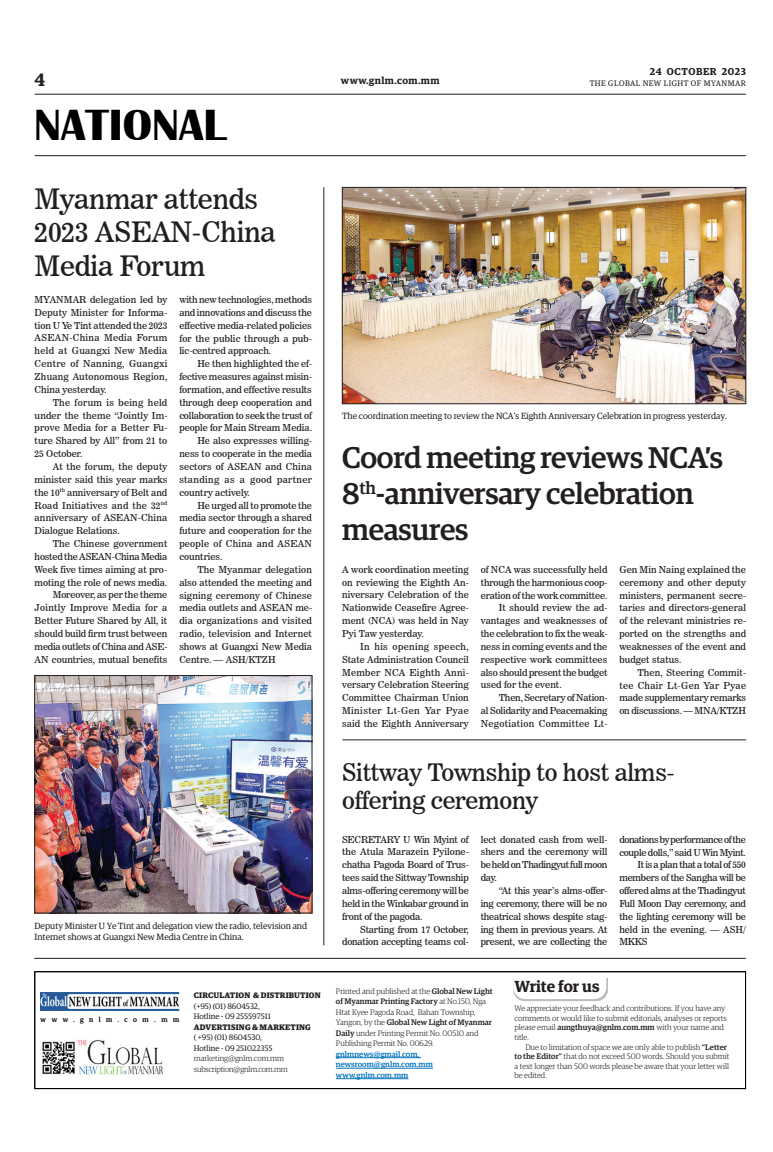
<style>
.page{position:relative;width:773px;height:1152px;background:#fff}
.page>*{position:absolute;margin:0;border:0;box-sizing:border-box;transform-origin:0 0}
.t1{font:700 45px "Britannic";color:#000}
._2_Clm_Head{font:500 30px/36px "Guardian Egyp";letter-spacing:-.01em;color:#231f20}
._2_Clm_Head-2{font:28px/33.6px "News 706 BT Roman C";letter-spacing:-.01em;color:#231f20}
._1_Clm_Head{font:24px/28.8px "News 706 BT Roman C";letter-spacing:-.01em;color:#231f20}
.t2{font:600 18px "Guardian Egyp";color:#231f20}
.t3{font:600 16px "Guardian Egyp";letter-spacing:-.005em;color:#231f20}
.t4{font:600 10px "Guardian Egyp";letter-spacing:.055em;color:#231f20}
._2nd_Body{font:9.5px/12.9px "News 706 BT Roman C";color:#231f20;text-align:justify}
.Normal_Para{font:9.5px/12.9px "News 706 BT Roman C";letter-spacing:.005em;color:#231f20;text-align:justify}
._2nd_Body-2{font:9.5px/12.9px "News 706 BT Roman C";letter-spacing:-.04em;color:#231f20}
._2nd_Body-3{font:9.5px/12.9px "News 706 BT Roman C";letter-spacing:-.02em;color:#231f20;text-align:right}
.t5{font:9px/10.8px "Guardian Egyp";color:#231f20}
.t6{font:300 8px/9.6px "Guardian Egyp";color:#231f20}
.t7{font:8px "Guardian Egyp";color:#231f20}
.t8{font:500 8px "Guardian Egyp";color:#0072bc}
.t9{font:700 8px "Guardian Egyp";letter-spacing:.02em;color:#231f20}
.t10{font:8px "Guardian Egyp";letter-spacing:.06em;color:#231f20}
.t11{font:300 8px "Guardian Egyp";letter-spacing:-.02em;color:#231f20}
.t12{font:7px "Guardian Egyp";letter-spacing:.785em;color:#231f20}
.s1{font-weight:500}
</style>
<div class="page">
<hr style="left:35px;top:94px;width:711px;height:1px;background:#231f20">
<hr style="left:35px;top:155px;width:711px;height:1px;background:#231f20">
<img style="left:42px;top:1039px;width:122px;height:36px">
<hr style="left:336px;top:1058px;width:44px;height:1px;background:#0072bc">
<hr style="left:380px;top:1058px;width:41px;height:1px;background:#0072bc">
<hr style="left:336px;top:1068px;width:97px;height:1px;background:#0072bc">
<hr style="left:336px;top:1079px;width:72px;height:1px;background:#0072bc">
<img style="left:41px;top:993px;width:138px;height:17px">
<div style="left:34px;top:971px;width:712px;height:118px;border:1px solid #000"></div>
<svg style="left:513px;top:978px;width:95px;height:23px"></svg>
<hr style="left:34px;top:958px;width:712px;height:1px;background:#231f20">
<hr style="left:323px;top:187px;width:1px;height:758px;background:#231f20">
<img style="left:344px;top:189px;width:400px;height:213px">
<div style="left:342px;top:187px;width:404px;height:217px;border:1px solid #231f20"></div>
<hr style="left:342px;top:740px;width:404px;height:1px;background:#231f20">
<img style="left:37px;top:677px;width:273px;height:234px">
<div style="left:35px;top:675px;width:277px;height:238px;border:1px solid #231f20"></div>
<h3 class="t2" style="left:35px;top:67px;width:12px">4</h3>
<h1 class="t1" style="left:34px;top:100px;width:193px">NATIONAL</h1>
<p class="t4" style="left:650px;top:64px;width:97px">24 OCTOBER 2023</p>
<p class="t4" style="left:341px;top:73px;width:100px">www.gnlm.com.mm</p>
<p class="t10" style="left:589px;top:78px;width:158px">THE GLOBAL NEW LIGHT OF MYANMAR</p>
<p class="_2_Clm_Head-2" style="left:35px;top:182px;width:243px">Myanmar attends<br>2023 ASEAN-China<br>Media Forum</p>
<p class="Normal_Para" style="left:35px;top:293px;width:134px">MYANMAR delegation led by Deputy Minister for Informa&shy;tion U Ye Tint attended the 2023<br>ASEAN-China Media Forum held at Guangxi New Media Centre of Nanning, Guangxi Zhuang Autonomous Region, China yesterday.</p>
<p class="_2nd_Body" style="left:35px;top:396px;width:134px;text-indent:18px">The forum is being held under the theme “Jointly Im&shy;prove Media for a Better Fu&shy;ture Shared by All” from 21 to 25 October.</p>
<p class="_2nd_Body" style="left:35px;top:460px;width:134px;text-indent:18px">At the forum, the deputy minister said this year marks the 10<sup>th</sup> anniversary of Belt and Road Initiatives and the 32<sup>nd </sup>anniversary of ASEAN-China Dialogue Relations.</p>
<p class="_2nd_Body" style="left:35px;top:537px;width:134px;text-indent:18px">The Chinese government hosted the ASEAN-China Media Week five times aiming at pro&shy;moting the role of news media.</p>
<p class="_2nd_Body" style="left:35px;top:589px;width:134px;text-indent:18px">Moreover, as per the theme Jointly Improve Media for a Better Future Shared by All, it should build firm trust between media outlets of China and ASE-AN countries, mutual benefits</p>
<p class="_2nd_Body" style="left:179px;top:293px;width:134px">with new technologies, methods and innovations and discuss the effective media-related policies for the public through a pub&shy;lic-centred approach.</p>
<p class="_2nd_Body" style="left:179px;top:357px;width:134px;text-indent:18px">He then highlighted the ef&shy;fective measures against misin&shy;formation, and effective results through deep cooperation and collaboration to seek the trust of people for Main Stream Media.</p>
<p class="_2nd_Body" style="left:179px;top:434px;width:134px;text-indent:18px">He also expresses willing&shy;ness to cooperate in the media sectors of ASEAN and China standing as a good partner country actively.</p>
<p class="_2nd_Body" style="left:179px;top:499px;width:134px;text-indent:18px">He urged all to promote the media sector through a shared future and cooperation for the people of China and ASEAN countries.</p>
<p class="_2nd_Body" style="left:179px;top:563px;width:134px;text-indent:18px">The Myanmar delegation also attended the meeting and signing ceremony of Chinese media outlets and ASEAN me&shy;dia organizations and visited radio, television and Internet shows at Guangxi New Media Centre. — ASH/KTZH</p>
<p class="t5" style="left:35px;top:920px;width:274px">Deputy Minister U Ye Tint and delegation view the radio, television and<br>Internet shows at Guangxi New Media Centre in China.</p>
<p class="t12" style="left:41px;top:1015px;width:140px">www.gnlm.com.mm</p>
<p class="t9" style="left:194px;top:990px;width:128px">CIRCULATION &amp; DISTRIBUTION</p>
<p class="t7" style="left:194px;top:1001px;width:67px">(+95) (01) 8604532,</p>
<p class="t7" style="left:194px;top:1011px;width:78px">Hotline - 09 255597511</p>
<p class="t9" style="left:194px;top:1021px;width:118px">ADVERTISING &amp; MARKETING</p>
<p class="t7" style="left:194px;top:1032px;width:70px">( +95) (01) 8604530,</p>
<p class="t7" style="left:194px;top:1043px;width:80px">Hotline - 09 251022355</p>
<p class="t6" style="left:194px;top:1053px;width:92px">marketing@gnlm.com.mm</p>
<p class="t11" style="left:194px;top:1064px;width:95px">subscription@gnlm.com.mm</p>
<p class="t5" style="left:342px;top:410px;width:386px">The coordination meeting to review the NCA's Eighth Anniversary Celebration in progress yesterday.</p>
<p class="_2_Clm_Head" style="left:342px;top:437px;width:382px">Coord meeting reviews NCA’s<br>8<sup>th</sup>-anniversary celebration measures</p>
<p class="Normal_Para" style="left:342px;top:563px;width:128px">A work coordination meeting on reviewing the Eighth An&shy;niversary Celebration of the Nationwide Ceasefire Agree&shy;ment (NCA) was held in Nay Pyi Taw yesterday.</p>
<p class="_2nd_Body" style="left:342px;top:640px;width:128px;text-indent:18px">In his opening speech, State Administration Council Member NCA Eighth Anni&shy;versary Celebration Steering Committee Chairman Union Minister Lt-Gen Yar Pyae said the Eighth Anniversary</p>
<p class="_2nd_Body" style="left:481px;top:563px;width:128px">of NCA was successfully held through the harmonious coop&shy;eration of the work committee.</p>
<p class="_2nd_Body" style="left:481px;top:601px;width:128px;text-indent:18px">It should review the ad&shy;vantages and weaknesses of the celebration to fix the weak&shy;ness in coming events and the respective work committees also should present the budget used for the event.</p>
<p class="_2nd_Body" style="left:481px;top:691px;width:128px;text-indent:18px">Then, Secretary of Nation&shy;al Solidarity and Peacemaking Negotiation Committee Lt-</p>
<p class="_2nd_Body" style="left:619px;top:563px;width:128px">Gen Min Naing explained the ceremony and other deputy ministers, permanent secre&shy;taries and directors-general of the relevant ministries re&shy;ported on the strengths and weaknesses of the event and budget status.</p>
<p class="_2nd_Body" style="left:619px;top:666px;width:128px;text-indent:18px">Then, Steering Commit&shy;tee Chair Lt-Gen Yar Pyae made supplementary remarks on discussions. — MNA/KTZH</p>
<p class="_1_Clm_Head" style="left:342px;top:758px;width:333px">Sittway Township to host alms&shy;offering ceremony</p>
<p class="Normal_Para" style="left:342px;top:833px;width:128px">SECRETARY U Win Myint of the Atula Marazein Pyilone&shy;chatha Pagoda Board of Trus&shy;tees said the Sittway Township alms-offering ceremony will be held in the Winkabar ground in front of the pagoda.</p>
<p class="_2nd_Body-3" style="left:342px;top:923px;width:128px">Starting from 17 October, donation accepting teams col-</p>
<p class="_2nd_Body" style="left:480px;top:833px;width:128px">lect donated cash from well&shy;shers and the ceremony will be held on Thadingyut full moon day.</p>
<p class="_2nd_Body" style="left:480px;top:884px;width:128px;text-indent:18px">“At this year’s alms-offer&shy;ing ceremony, there will be no theatrical shows despite stag&shy;ing them in previous years. At present, we are collecting the</p>
<p class="_2nd_Body-2" style="left:619px;top:833px;width:128px">donations by performance of the couple dolls,” said U Win Myint.</p>
<p class="_2nd_Body" style="left:619px;top:858px;width:128px;text-indent:18px">It is a plan that a total of 550 members of the Sangha will be offered alms at the Thadingyut Full Moon Day ceremony, and the lighting ceremony will be held in the evening. — ASH/ MKKS</p>
<p class="t6" style="left:336px;top:985px;width:158px;line-height:10.5px">Printed and published at the <span class="s1">Global New Light of Myanmar Printing Factory</span> at No.150, Nga Htat Kyee Pagoda Road, Bahan Township, Yangon, by the <span class="s1">Global New Light of Myanmar Daily</span> under Printing Permit No. 00510 and Publishing Permit No. 00629.</p>
<p class="t8" style="left:336px;top:1048px;width:85px">gnlmnews@gmail.com,</p>
<p class="t8" style="left:336px;top:1059px;width:98px">newsroom@gnlm.com.mm</p>
<p class="t8" style="left:336px;top:1069px;width:74px">www.gnlm.com.mm</p>
<p class="t3" style="left:514px;top:975px;width:86px">Write for us</p>
<p class="t6" style="left:514px;top:1003px;width:214px">We appreciate your feedback and contributions. If you have any comments or would like to submit editorials, analyses or reports please email <span class="s1">aungthuya@gnlm.com.mm</span> with your name and title.</p>
<p class="t6" style="left:514px;top:1042px;width:216px;text-indent:11px">Due to limitation of space we are only able to publish <span class="s1">“Letter to the Editor”</span> that do not exceed 500 words. Should you submit a text longer than 500 words please be aware that your letter will be edited.</p>
</div>
